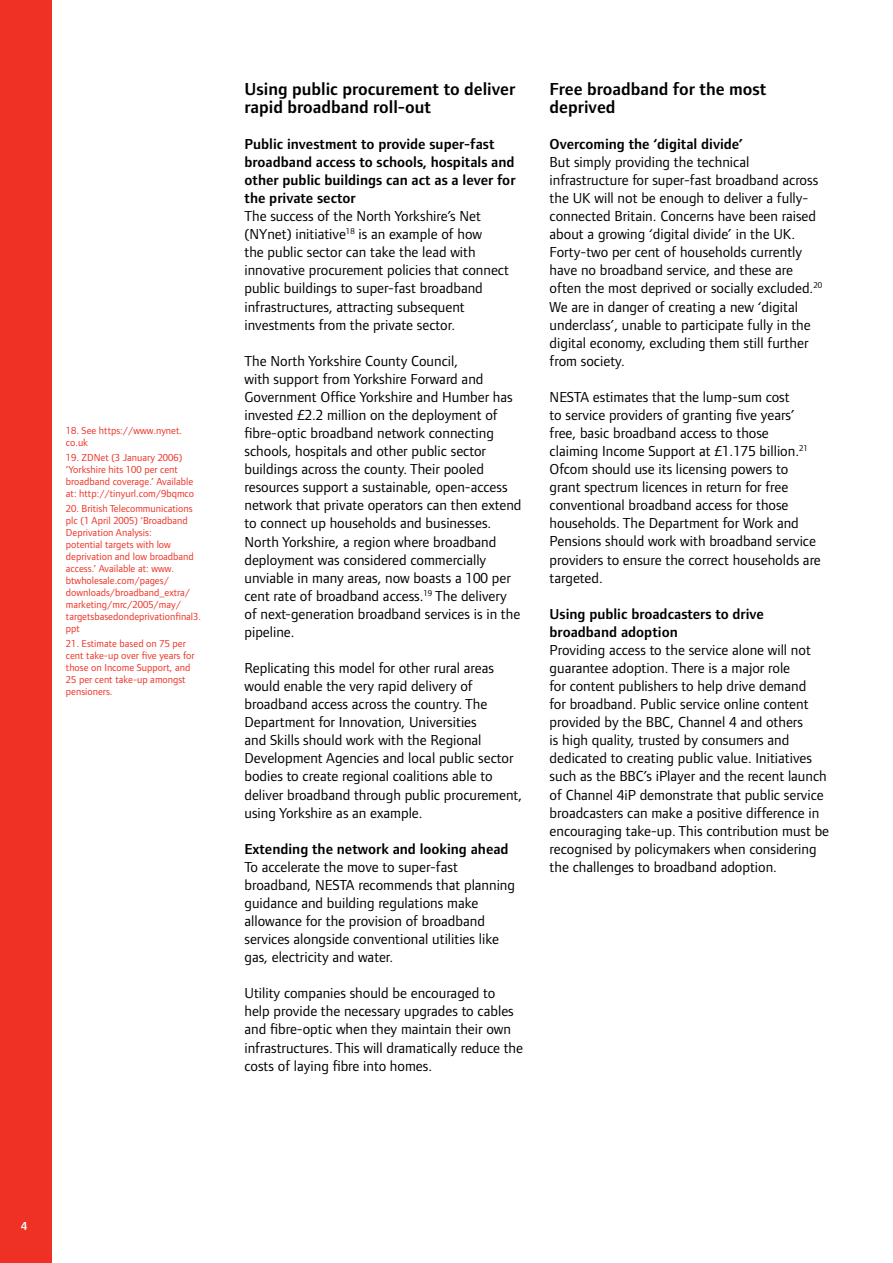
<style>
.page{position:relative;width:893px;height:1263px;background:#fff}
.page>*{position:absolute;margin:0;border:0;box-sizing:border-box;transform-origin:0 0}
.t1{font:600 18px/18px "Foundry Form Sans";color:#000}
.t2{font:15px/18px "Foundry Form Sans";color:#000}
.t3{font:600 15px/18.1px "Foundry Form Sans";color:#000}
.t4{font:600 12px "Foundry Form Sans";color:#fff}
.t5{font:10.5px/12px "Foundry Form Sans";color:#ee3124}
</style>
<div class="page">
<div style="left:0;top:0;width:51px;height:1263px;background:#ee3124"></div>
<p class="t5" style="left:66px;top:424px;width:118px">18. See https://www.nynet. co.uk</p>
<p class="t5" style="left:66px;top:451px;width:130px">19. ZDNet (3 January 2006) ‘Yorkshire hits 100 per cent broadband coverage.’ Available at: http://tinyurl.com/9bqmco</p>
<p class="t5" style="left:66px;top:502px;width:137px">20. British Telecommunications plc (1 April 2005) ‘Broadband<br>Deprivation Analysis:<br>potential targets with low deprivation and low broadband access.’ Available at: www. btwholesale.com/pages/ downloads/broadband_extra/ marketing/mrc/2005/may/ targetsbasedondeprivationfinal3. ppt</p>
<p class="t5" style="left:66px;top:637px;width:130px">21. Estimate based on 75 per cent take-up over five years for those on Income Support, and<br>25 per cent take-up amongst pensioners.</p>
<p class="t1" style="left:244px;top:80px;width:272px">Using public procurement to deliver rapid broadband roll-out</p>
<p class="t3" style="left:244px;top:135px;width:273px">Public investment to provide super-fast broadband access to schools, hospitals and other public buildings can act as a lever for the private sector</p>
<p class="t2" style="left:244px;top:207px;width:266px">The success of the North Yorkshire’s Net (NYnet) initiative<sup>18</sup> is an example of how<br>the public sector can take the lead with innovative procurement policies that connect public buildings to super-fast broadband infrastructures, attracting subsequent investments from the private sector.</p>
<p class="t2" style="left:244px;top:352px;width:279px">The North Yorkshire County Council,<br>with support from Yorkshire Forward and Government Office Yorkshire and Humber has invested £2.2 million on the deployment of fibre-optic broadband network connecting schools, hospitals and other public sector buildings across the county. Their pooled resources support a sustainable, open-access network that private operators can then extend to connect up households and businesses.<br>North Yorkshire, a region where broadband deployment was considered commercially unviable in many areas, now boasts a 100 per cent rate of broadband access.<sup>19</sup> The delivery of next-generation broadband services is in the pipeline.</p>
<p class="t2" style="left:244px;top:659px;width:279px">Replicating this model for other rural areas would enable the very rapid delivery of broadband access across the country. The Department for Innovation, Universities<br>and Skills should work with the Regional Development Agencies and local public sector bodies to create regional coalitions able to deliver broadband through public procurement, using Yorkshire as an example.</p>
<p class="t3" style="left:244px;top:839px;width:266px">Extending the network and looking ahead</p>
<p class="t2" style="left:244px;top:857px;width:272px">To accelerate the move to super-fast broadband, NESTA recommends that planning guidance and building regulations make allowance for the provision of broadband services alongside conventional utilities like gas, electricity and water.</p>
<p class="t2" style="left:244px;top:984px;width:280px">Utility companies should be encouraged to help provide the necessary upgrades to cables and fibre-optic when they maintain their own infrastructures. This will dramatically reduce the costs of laying fibre into homes.</p>
<p class="t1" style="left:550px;top:80px;width:218px">Free broadband for the most deprived</p>
<p class="t3" style="left:550px;top:135px;width:195px">Overcoming the ‘digital divide’</p>
<p class="t2" style="left:550px;top:153px;width:274px">But simply providing the technical infrastructure for super-fast broadband across the UK will not be enough to deliver a fully&shy;connected Britain. Concerns have been raised about a growing ‘digital divide’ in the UK.<br>Forty-two per cent of households currently have no broadband service, and these are often the most deprived or socially excluded.<sup>20<br></sup>We are in danger of creating a new ‘digital underclass’, unable to participate fully in the digital economy, excluding them still further from society.</p>
<p class="t2" style="left:550px;top:388px;width:273px">NESTA estimates that the lump-sum cost<br>to service providers of granting five years’ free, basic broadband access to those claiming Income Support at £1.175 billion.<sup>21<br></sup>Ofcom should use its licensing powers to grant spectrum licences in return for free conventional broadband access for those households. The Department for Work and Pensions should work with broadband service providers to ensure the correct households are targeted.</p>
<p class="t3" style="left:550px;top:605px;width:216px">Using public broadcasters to drive broadband adoption</p>
<p class="t2" style="left:550px;top:641px;width:281px">Providing access to the service alone will not guarantee adoption. There is a major role<br>for content publishers to help drive demand<br>for broadband. Public service online content provided by the BBC, Channel 4 and others<br>is high quality, trusted by consumers and dedicated to creating public value. Initiatives such as the BBC’s iPlayer and the recent launch of Channel 4iP demonstrate that public service broadcasters can make a positive difference in encouraging take-up. This contribution must be recognised by policymakers when considering the challenges to broadband adoption.</p>
<p class="t4" style="left:21px;top:1219px;width:7px">4</p>
</div>
